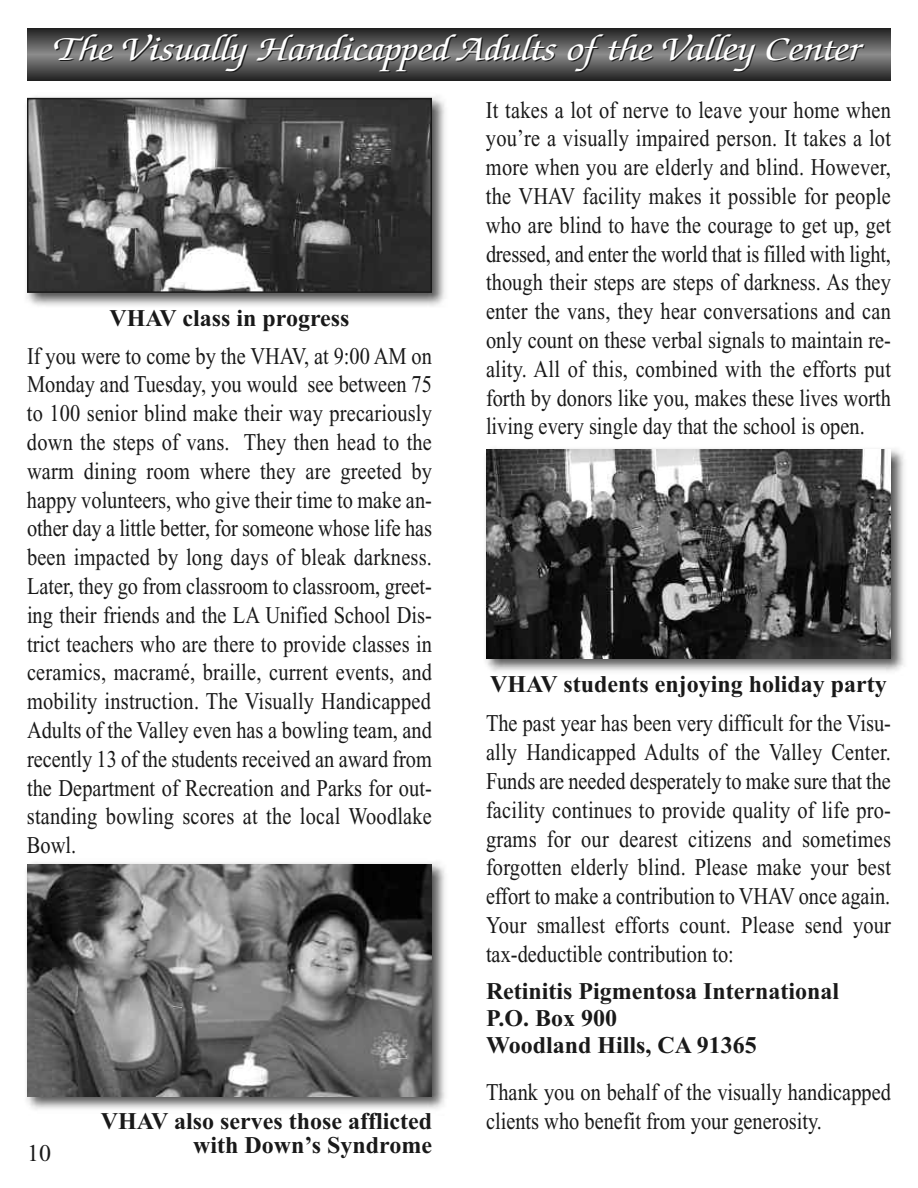
<style>
.page{position:relative;width:918px;height:1188px;background:#fff}
.page>*{position:absolute;margin:0;border:0;box-sizing:border-box;transform-origin:0 0}
.t1{font:italic 36px "Zapf Chancery";color:#fff;scale:1.2 1}
.t2{font:24px/28.8px "Times New Roman";color:#191919;text-align:justify;scale:.85 1}
.t3{font:700 24px/27px "Times New Roman";color:#191919}
.t4{font:24px "Times New Roman";color:#191919}
</style>
<div class="page">
<img style="left:26px;top:96px;width:419px;height:210px">
<img style="left:30px;top:101px;width:399px;height:189px">
<div style="left:27px;top:98px;width:405px;height:195px;border:2px solid #191919"></div>
<svg style="left:27px;top:28px;width:864px;height:52px;background:#565656"></svg>
<img style="left:26px;top:862px;width:419px;height:248px">
<img style="left:27px;top:864px;width:405px;height:233px">
<img style="left:485px;top:448px;width:419px;height:224px">
<img style="left:486px;top:449px;width:405px;height:209px">
<h1 class="t1" style="left:54px;top:34px;width:675px">The Visually Handicapped Adults of the Valley Center</h1>
<p class="t3" style="left:109px;top:304px;width:242px">VHAV class in progress</p>
<p class="t2" style="left:27px;top:341px;width:478px">If you were to come by the VHAV, at 9:00 AM on Monday and Tuesday, you would see between 75 to 100 senior blind make their way precariously down the steps of vans. They then head to the warm dining room where they are greeted by happy volunteers, who give their time to make an&shy;other day a little better, for someone whose life has been impacted by long days of bleak darkness.<br>Later, they go from classroom to classroom, greet&shy;ing their friends and the LA Unified School Dis&shy;trict teachers who are there to provide classes in ceramics, macramé, braille, current events, and mobility instruction. The Visually Handicapped Adults of the Valley even has a bowling team, and recently 13 of the students received an award from the Department of Recreation and Parks for out&shy;standing bowling scores at the local Woodlake Bowl.</p>
<p class="t4" style="left:27px;top:1138px;width:25px">10</p>
<p class="t3" style="left:101px;top:1109px;width:333px;line-height:24px;text-align:right">VHAV also serves those afflicted with Down’s Syndrome</p>
<p class="t2" style="left:486px;top:95px;width:478px">It takes a lot of nerve to leave your home when you’re a visually impaired person. It takes a lot more when you are elderly and blind. However, the VHAV facility makes it possible for people who are blind to have the courage to get up, get dressed, and enter the world that is filled with light, though their steps are steps of darkness. As they enter the vans, they hear conversations and can only count on these verbal signals to maintain re&shy;ality. All of this, combined with the efforts put forth by donors like you, makes these lives worth living every single day that the school is open.</p>
<p class="t3" style="left:490px;top:670px;width:398px">VHAV students enjoying holiday party</p>
<p class="t2" style="left:486px;top:709px;width:478px">The past year has been very difficult for the Visu&shy;ally Handicapped Adults of the Valley Center.<br>Funds are needed desperately to make sure that the facility continues to provide quality of life pro&shy;grams for our dearest citizens and sometimes forgotten elderly blind. Please make your best effort to make a contribution to VHAV once again.<br>Your smallest efforts count. Please send your tax-deductible contribution to:</p>
<p class="t3" style="left:486px;top:977px;width:355px">Retinitis Pigmentosa International<br>P.O. Box 900<br>Woodland Hills, CA 91365</p>
<p class="t2" style="left:486px;top:1077px;width:478px">Thank you on behalf of the visually handicapped clients who benefit from your generosity.</p>
</div>
